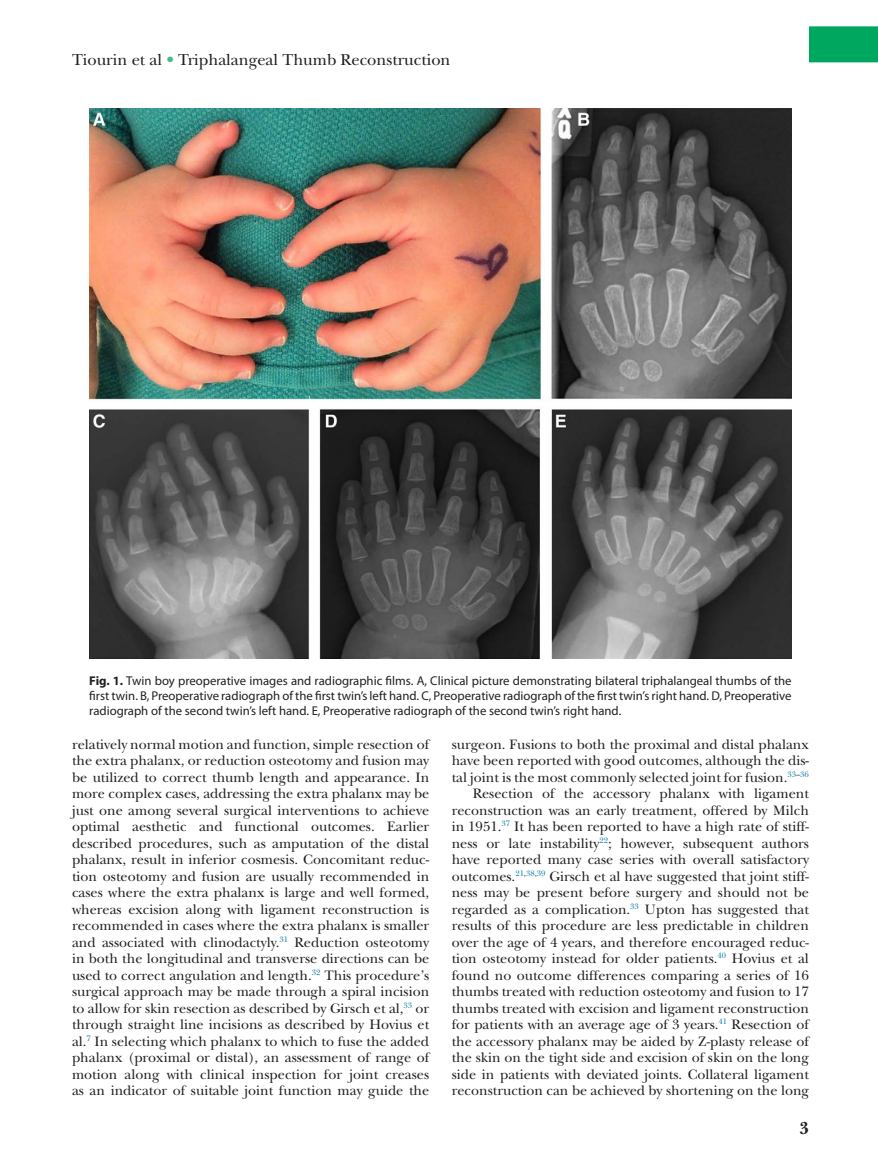
<style>
.page{position:relative;width:878px;height:1175px;background:#fff}
.page>*{position:absolute;margin:0;border:0;box-sizing:border-box;transform-origin:0 0}
.t1{font:700 18px "New Baskerville Std";color:#231f20}
.t2{font:16.5px "New Baskerville Std";color:#231f20}
.t3{font:14.25px/16.5px "New Baskerville Std";color:#231f20;text-align:justify}
.t4{font:12.75px/15px "Myriad Pro";color:#231f20;text-align:justify}
.s1{color:#45bc89}
.s2{font-weight:700}
</style>
<div class="page">
<div style="left:808px;top:26px;width:70px;height:36px;background:#00a85f"></div>
<img style="left:89px;top:108px;width:702px;height:550px">
<p class="t2" style="left:72px;top:50px;width:380px">Tiourin et al <span class="s1">•</span> Triphalangeal Thumb Reconstruction</p>
<p class="t4" style="left:89px;top:673px;width:704px"><span class="s2">Fig. 1.</span> Twin boy preoperative images and radiographic films. A, Clinical picture demonstrating bilateral triphalangeal thumbs of the first twin. B, Preoperative radiograph of the first twin’s left hand. C, Preoperative radiograph of the first twin’s right hand. D, Preoperative radiograph of the second twin’s left hand. E, Preoperative radiograph of the second twin’s right hand.</p>
<p class="t3" style="left:72px;top:735px;width:359px">relatively normal motion and function, simple resection of the extra phalanx, or reduction osteotomy and fusion may be utilized to correct thumb length and appearance. In more complex cases, addressing the extra phalanx may be just one among several surgical interventions to achieve optimal aesthetic and functional outcomes. Earlier described procedures, such as amputation of the distal phalanx, result in inferior cosmesis. Concomitant reduc&shy;tion osteotomy and fusion are usually recommended in cases where the extra phalanx is large and well formed, whereas excision along with ligament reconstruction is recommended in cases where the extra phalanx is smaller and associated with clinodactyly.<sup>31</sup> Reduction osteotomy in both the longitudinal and transverse directions can be used to correct angulation and length.<sup>32</sup> This procedure’s surgical approach may be made through a spiral incision to allow for skin resection as described by Girsch et al,<sup>33</sup> or through straight line incisions as described by Hovius et al.<sup>7</sup> In selecting which phalanx to which to fuse the added phalanx (proximal or distal), an assessment of range of motion along with clinical inspection for joint creases as an indicator of suitable joint function may guide the</p>
<p class="t3" style="left:451px;top:735px;width:359px;text-align:right">surgeon. Fusions to both the proximal and distal phalanx have been reported with good outcomes, although the dis&shy;tal joint is the most commonly selected joint for fusion.<sup>33</sup><sup>–</sup><sup>36<br></sup>Resection of the accessory phalanx with ligament reconstruction was an early treatment, offered by Milch in 1951.<sup>37</sup> It has been reported to have a high rate of stiff&shy;ness or late instability<sup>22</sup>; however, subsequent authors have reported many case series with overall satisfactory outcomes.<sup>21</sup><sup>,</sup><sup>38</sup><sup>,</sup><sup>39</sup> Girsch et al have suggested that joint stiff&shy;ness may be present before surgery and should not be regarded as a complication.<sup>33</sup> Upton has suggested that results of this procedure are less predictable in children over the age of 4 years, and therefore encouraged reduc&shy;tion osteotomy instead for older patients.<sup>40</sup> Hovius et al found no outcome differences comparing a series of 16 thumbs treated with reduction osteotomy and fusion to 17 thumbs treated with excision and ligament reconstruction for patients with an average age of 3 years.<sup>41</sup> Resection of the accessory phalanx may be aided by Z-plasty release of the skin on the tight side and excision of skin on the long side in patients with deviated joints. Collateral ligament reconstruction can be achieved by shortening on the long</p>
<p class="t1" style="left:799px;top:1118px;width:11px">3</p>
</div>
